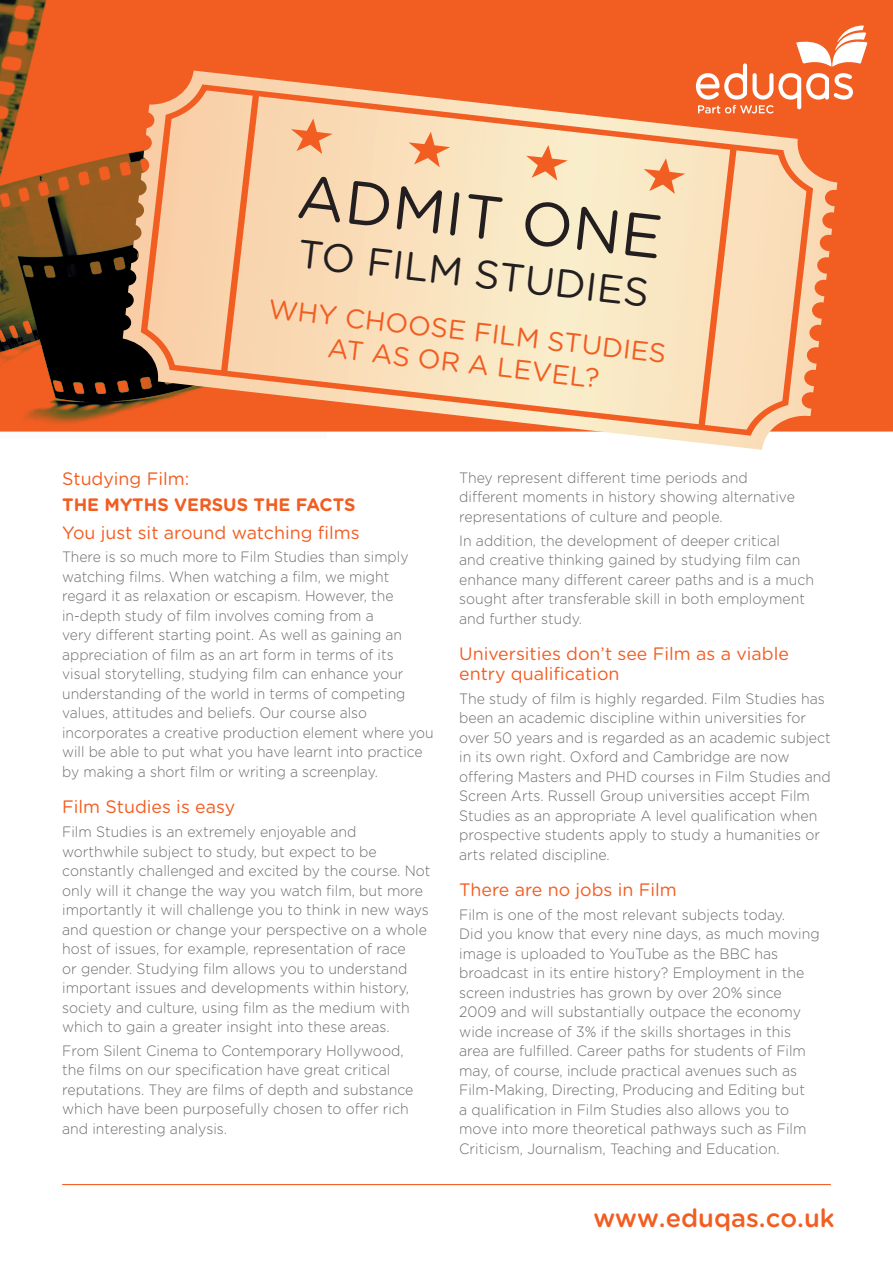
<style>
.page{position:relative;width:893px;height:1263px;background:#fff}
.page>*{position:absolute;margin:0;border:0;box-sizing:border-box;transform-origin:0 0}
.t1{font:61.35px "Gotham Rounded";color:#231f20}
.t2{font:39.75px "Gotham Rounded";color:#231f20}
.t3{font:27px/32.5px "Gotham Rounded";color:#f25d21;text-align:center}
.t4{font:500 25.5px "Gotham Rounded";color:#f25d21}
.t5{font:18px/19.5px "Gotham Rounded";color:#f25d21}
.t6{font:700 18px "Gotham Rounded";color:#f25d21}
.t7{font:300 15px/19.5px "Gotham Rounded";color:#6c6d70;scale:.94 1}
.t8{font:300 15px/19.5px "Gotham Rounded";color:#6c6d70;scale:.93 1}
</style>
<div class="page">
<div style="left:327px;top:0;width:566px;height:432px;background:#f25d21"></div>
<img style="left:0;top:0;width:327px;height:432px">
<hr style="left:62px;top:1184px;width:769px;height:1px;background:#f25d21">
<svg style="left:123px;top:71px;width:714px;height:379px"></svg>
<svg style="left:141px;top:84px;width:672px;height:352px;background:#f7c9a1"></svg>
<svg style="left:221px;top:93px;width:38px;height:281px;background:#f7bf94"></svg>
<svg style="left:698px;top:147px;width:39px;height:281px;background:#f8cba3"></svg>
<svg style="left:291px;top:118px;width:42px;height:36px;background:#f6b083"></svg>
<svg style="left:409px;top:132px;width:41px;height:35px"></svg>
<svg style="left:526px;top:145px;width:42px;height:36px;background:#f7be93"></svg>
<svg style="left:644px;top:158px;width:41px;height:36px"></svg>
<svg style="left:696px;top:26px;width:171px;height:88px"></svg>
<p class="t1" style="left:303px;top:153px;width:368px;rotate:7deg">ADMIT ONE</p>
<p class="t2" style="left:300px;top:228px;width:355px;rotate:6deg">TO FILM STUDIES</p>
<p class="t3" style="left:271px;top:289px;width:402px;rotate:7deg">WHY CHOOSE FILM STUDIES<br>AT AS OR A LEVEL?</p>
<p class="t5" style="left:62px;top:468px;width:129px">Studying Film:</p>
<p class="t6" style="left:62px;top:491px;width:295px">THE MYTHS VERSUS THE FACTS</p>
<p class="t5" style="left:62px;top:522px;width:299px">You just sit around watching films</p>
<p class="t8" style="left:62px;top:547px;width:401px">There is so much more to Film Studies than simply watching films. When watching a film, we might regard it as relaxation or escapism. However, the in-depth study of film involves coming from a<br>very different starting point. As well as gaining an appreciation of film as an art form in terms of its visual storytelling, studying film can enhance your understanding of the world in terms of competing values, attitudes and beliefs. Our course also incorporates a creative production element where you will be able to put what you have learnt into practice by making a short film or writing a screenplay.</p>
<p class="t5" style="left:62px;top:796px;width:175px">Film Studies is easy</p>
<p class="t7" style="left:62px;top:821px;width:393px">Film Studies is an extremely enjoyable and worthwhile subject to study, but expect to be constantly challenged and excited by the course. Not only will it change the way you watch film, but more importantly it will challenge you to think in new ways and question or change your perspective on a whole host of issues, for example, representation of race<br>or gender. Studying film allows you to understand important issues and developments within history, society and culture, using film as the medium with which to gain a greater insight into these areas.</p>
<p class="t7" style="left:62px;top:1040px;width:375px">From Silent Cinema to Contemporary Hollywood, the films on our specification have great critical reputations. They are films of depth and substance which have been purposefully chosen to offer rich and interesting analysis.</p>
<p class="t7" style="left:459px;top:467px;width:359px">They represent different time periods and different moments in history showing alternative representations of culture and people.</p>
<p class="t7" style="left:459px;top:530px;width:379px">In addition, the development of deeper critical<br>and creative thinking gained by studying film can enhance many different career paths and is a much sought after transferable skill in both employment and further study.</p>
<p class="t5" style="left:459px;top:643px;width:331px">Universities don’t see Film as a viable entry qualification</p>
<p class="t7" style="left:459px;top:688px;width:397px">The study of film is highly regarded. Film Studies has been an academic discipline within universities for over 50 years and is regarded as an academic subject in its own right. Oxford and Cambridge are now offering Masters and PHD courses in Film Studies and Screen Arts. Russell Group universities accept Film Studies as an appropriate A level qualification when prospective students apply to study a humanities or arts related discipline.</p>
<p class="t5" style="left:459px;top:879px;width:219px">There are no jobs in Film</p>
<p class="t7" style="left:459px;top:904px;width:385px">Film is one of the most relevant subjects today.<br>Did you know that every nine days, as much moving image is uploaded to YouTube as the BBC has broadcast in its entire history? Employment in the screen industries has grown by over 20% since 2009 and will substantially outpace the economy wide increase of 3% if the skills shortages in this area are fulfilled. Career paths for students of Film may, of course, include practical avenues such as Film-Making, Directing, Producing and Editing but<br>a qualification in Film Studies also allows you to move into more theoretical pathways such as Film Criticism, Journalism, Teaching and Education.</p>
<p class="t4" style="left:593px;top:1200px;width:243px">www.eduqas.co.uk</p>
</div>
